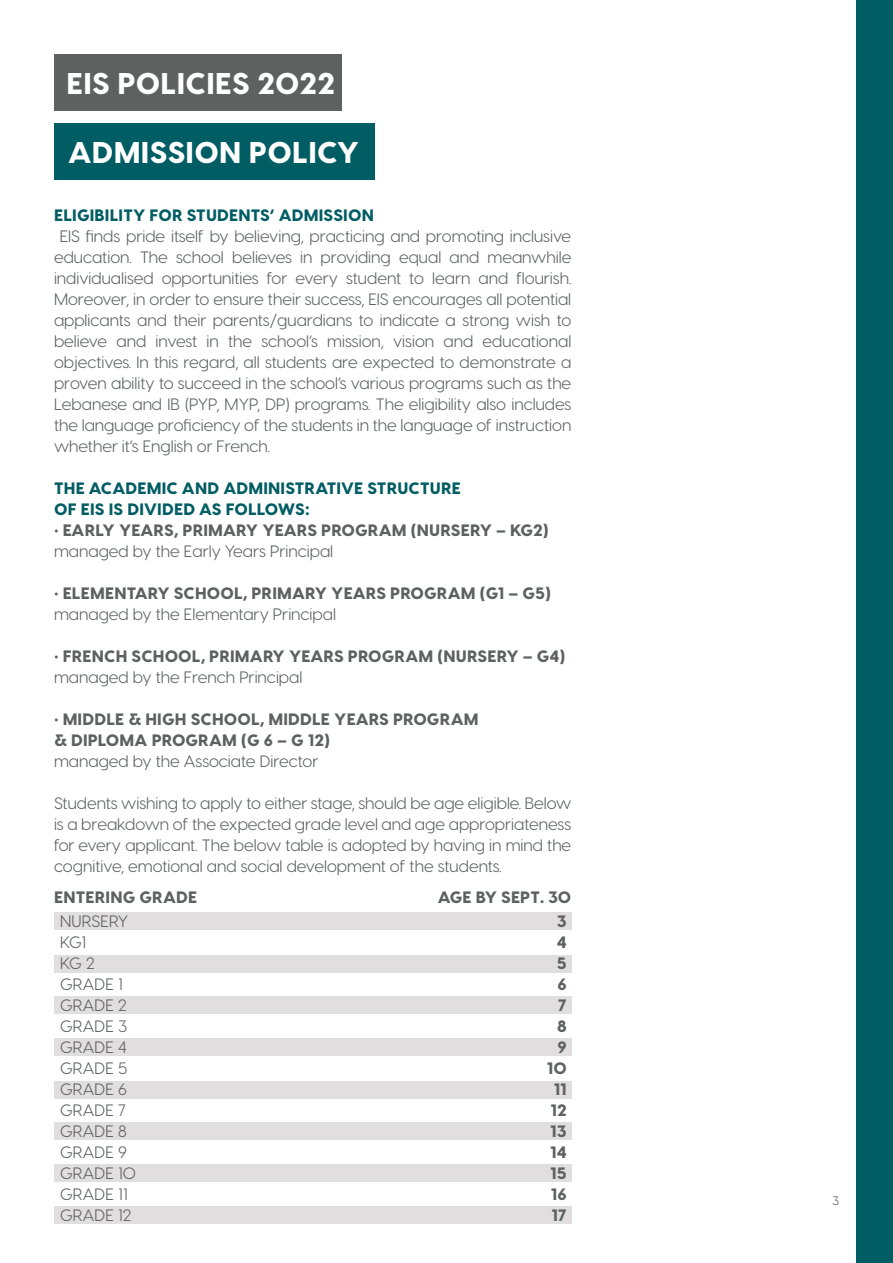
<style>
.page{position:relative;width:893px;height:1263px;background:#fff}
.page>*{position:absolute;margin:0;border:0;box-sizing:border-box;transform-origin:0 0}
.t1{font:800 30px "Visby CF";letter-spacing:.01em;color:#fff}
.t2{font:16.5px/21px "Visby CF";color:#5f6161;text-align:justify}
.t3{font:800 16.5px/21px "Visby CF";letter-spacing:.01em;color:#5f6161}
.t4{font:800 16.5px/21px "Visby CF";letter-spacing:.01em;color:#005d63}
.t5{font:300 12px "Visby CF";color:#231f20}
</style>
<div class="page">
<div style="left:54px;top:54px;width:287px;height:57px;background:#5f6161"></div>
<div style="left:54px;top:1206px;width:517px;height:18px;background:#e0dede"></div>
<div style="left:54px;top:1164px;width:517px;height:17px;background:#e0dede"></div>
<div style="left:54px;top:1122px;width:517px;height:18px;background:#e0dede"></div>
<div style="left:54px;top:1081px;width:517px;height:17px;background:#e0dede"></div>
<div style="left:54px;top:1038px;width:517px;height:17px;background:#e0dede"></div>
<div style="left:54px;top:996px;width:517px;height:18px;background:#e0dede"></div>
<div style="left:54px;top:955px;width:517px;height:17px;background:#e0dede"></div>
<div style="left:54px;top:912px;width:517px;height:17px;background:#e0dede"></div>
<div style="left:54px;top:123px;width:320px;height:57px;background:#005d63"></div>
<div style="left:856px;top:0;width:37px;height:1263px;background:#005d63"></div>
<h1 class="t1" style="left:67px;top:64px;width:270px">EIS POLICIES 2022</h1>
<p class="t1" style="left:68px;top:133px;width:293px">ADMISSION POLICY</p>
<p class="t4" style="left:54px;top:204px;width:321px">ELIGIBILITY FOR STUDENTS’ ADMISSION</p>
<p class="t2" style="left:54px;top:225px;width:519px;text-indent:6px">EIS finds pride itself by believing, practicing and promoting inclusive education. The school believes in providing equal and meanwhile individualised opportunities for every student to learn and flourish.<br>Moreover, in order to ensure their success, EIS encourages all potential applicants and their parents/guardians to indicate a strong wish to believe and invest in the school’s mission, vision and educational objectives. In this regard, all students are expected to demonstrate a proven ability to succeed in the school’s various programs such as the Lebanese and IB (PYP, MYP, DP) programs. The eligibility also includes the language proficiency of the students in the language of instruction whether it’s English or French.</p>
<p class="t4" style="left:54px;top:477px;width:408px">THE ACADEMIC AND ADMINISTRATIVE STRUCTURE<br>OF EIS IS DIVIDED AS FOLLOWS:</p>
<p class="t3" style="left:54px;top:519px;width:496px">• EARLY YEARS, PRIMARY YEARS PROGRAM (NURSERY – KG2)</p>
<p class="t2" style="left:54px;top:540px;width:281px">managed by the Early Years Principal</p>
<p class="t3" style="left:54px;top:582px;width:499px">• ELEMENTARY SCHOOL, PRIMARY YEARS PROGRAM (G1 – G5)</p>
<p class="t2" style="left:54px;top:603px;width:284px">managed by the Elementary Principal</p>
<p class="t3" style="left:54px;top:645px;width:513px">• FRENCH SCHOOL, PRIMARY YEARS PROGRAM (NURSERY – G4)</p>
<p class="t2" style="left:54px;top:666px;width:250px">managed by the French Principal</p>
<p class="t3" style="left:54px;top:708px;width:426px">• MIDDLE &amp; HIGH SCHOOL, MIDDLE YEARS PROGRAM &amp; DIPLOMA PROGRAM (G 6 – G 12)</p>
<p class="t2" style="left:54px;top:750px;width:266px">managed by the Associate Director</p>
<p class="t2" style="left:54px;top:792px;width:519px">Students wishing to apply to either stage, should be age eligible. Below is a breakdown of the expected grade level and age appropriateness for every applicant. The below table is adopted by having in mind the cognitive, emotional and social development of the students.</p>
<p class="t2" style="left:60px;top:910px;width:70px">NURSERY</p>
<p class="t2" style="left:60px;top:931px;width:28px">KG1</p>
<p class="t2" style="left:60px;top:952px;width:36px">KG 2</p>
<p class="t2" style="left:60px;top:973px;width:64px">GRADE 1</p>
<p class="t2" style="left:60px;top:994px;width:68px">GRADE 2</p>
<p class="t2" style="left:60px;top:1015px;width:69px">GRADE 3</p>
<p class="t2" style="left:60px;top:1036px;width:68px">GRADE 4</p>
<p class="t2" style="left:60px;top:1057px;width:69px">GRADE 5</p>
<p class="t2" style="left:60px;top:1078px;width:68px">GRADE 6</p>
<p class="t2" style="left:60px;top:1099px;width:67px">GRADE 7</p>
<p class="t2" style="left:60px;top:1120px;width:68px">GRADE 8</p>
<p class="t2" style="left:60px;top:1141px;width:68px">GRADE 9</p>
<p class="t2" style="left:60px;top:1162px;width:77px">GRADE 10</p>
<p class="t2" style="left:60px;top:1183px;width:69px">GRADE 11</p>
<p class="t2" style="left:60px;top:1204px;width:73px">GRADE 12</p>
<p class="t3" style="left:54px;top:887px;width:145px">ENTERING GRADE</p>
<p class="t3" style="left:438px;top:887px;width:135px">AGE BY SEPT. 30</p>
<p class="t3" style="left:557px;top:910px;width:11px">3</p>
<p class="t3" style="left:557px;top:931px;width:12px">4</p>
<p class="t3" style="left:557px;top:952px;width:11px">5</p>
<p class="t3" style="left:558px;top:973px;width:11px">6</p>
<p class="t3" style="left:558px;top:994px;width:10px">7</p>
<p class="t3" style="left:557px;top:1015px;width:11px">8</p>
<p class="t3" style="left:558px;top:1036px;width:11px">9</p>
<p class="t3" style="left:547px;top:1057px;width:22px">10</p>
<p class="t3" style="left:554px;top:1078px;width:14px">11</p>
<p class="t3" style="left:551px;top:1099px;width:18px">12</p>
<p class="t3" style="left:550px;top:1120px;width:18px">13</p>
<p class="t3" style="left:550px;top:1141px;width:18px">14</p>
<p class="t3" style="left:550px;top:1162px;width:18px">15</p>
<p class="t3" style="left:551px;top:1183px;width:17px">16</p>
<p class="t3" style="left:551px;top:1204px;width:17px">17</p>
<p class="t5" style="left:832px;top:1193px;width:8px">3</p>
</div>
